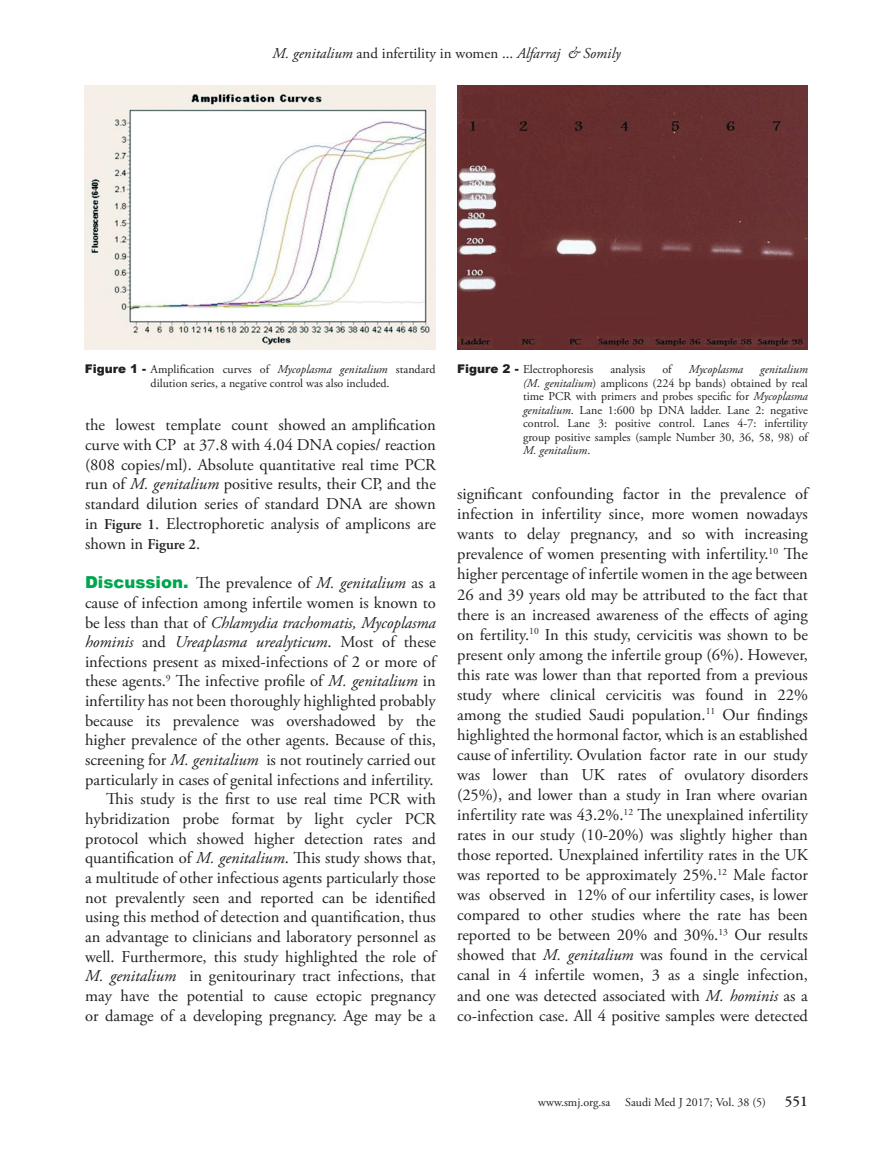
<style>
.page{position:relative;width:893px;height:1149px;background:#fff}
.page>*{position:absolute;margin:0;border:0;box-sizing:border-box;transform-origin:0 0}
.t1{font:16.5px/20.1px "Adobe Garamond Pro";color:#231f20;text-align:justify}
.t2{font:italic 15px "Adobe Garamond Pro";color:#231f20}
.t3{font:600 15px "Adobe Garamond Pro";color:#231f20}
.t4{font:12px/13.5px "Adobe Garamond Pro";color:#231f20}
.t5{font:italic 12px "Adobe Garamond Pro";color:#231f20}
.s1{font-style:normal}
.s2{font-family:"Arial";font-weight:900}
.s3{font-style:italic}
.s4{font-weight:600;font-size:15px}
.s5{font-family:"Arial";font-weight:900;color:#00a54f}
</style>
<div class="page">
<img style="left:85px;top:85px;width:351px;height:264px">
<img style="left:457px;top:85px;width:351px;height:264px">
<p class="t2" style="left:272px;top:44px;width:350px">M. genitalium <span class="s1">and infertility in women ...</span> Alfarraj &amp; Somily</p>
<p class="t4" style="left:151px;top:363px;width:286px;text-indent:-66px"><span class="s2">Figure 1 -</span> Amplification curves of <span class="s3">Mycoplasma genitalium</span> standard dilution series, a negative control was also included.</p>
<p class="t4" style="left:457px;top:363px;width:138px"><span class="s2">Figure 2 -</span> Electrophoresis</p>
<p class="t4" style="left:610px;top:363px;width:37px">analysis</p>
<p class="t4" style="left:662px;top:363px;width:11px">of</p>
<p class="t5" style="left:689px;top:362px;width:56px">Mycoplasma</p>
<p class="t4" style="left:523px;top:363px;width:286px;text-align:justify;text-indent:237px"><span class="s3">genitalium (M. genitalium</span>) amplicons (224 bp bands) obtained by real time PCR with primers and probes specific for <span class="s3">Mycoplasma genitalium</span>. Lane 1:600 bp DNA ladder. Lane 2: negative control. Lane 3: positive control. Lanes 4-7: infertility group positive samples (sample Number 30, 36, 58, 98) of <span class="s3">M. genitalium</span>.</p>
<p class="t1" style="left:85px;top:415px;width:352px">the lowest template count showed an amplification curve with CP at 37.8 with 4.04 DNA copies/ reaction (808 copies/ml). Absolute quantitative real time PCR run of <span class="s3">M. genitalium</span> positive results, their CP, and the standard dilution series of standard DNA are shown in <span class="s4">Figure 1</span>. Electrophoretic analysis of amplicons are shown in <span class="s4">Figure 2</span>.</p>
<p class="t1" style="left:85px;top:573px;width:352px;line-height:19.6px;text-align:right"><span class="s5">Discussion.</span> The prevalence of <span class="s3">M. genitalium</span> as a cause of infection among infertile women is known to be less than that of <span class="s3">Chlamydia trachomatis, Mycoplasma hominis</span> and <span class="s3">Ureaplasma urealyticum</span>. Most of these infections present as mixed-infections of 2 or more of these agents.<sup>9</sup> The infective profile of <span class="s3">M. genitalium</span> in infertility has not been thoroughly highlighted probably because its prevalence was overshadowed by the higher prevalence of the other agents. Because of this, screening for <span class="s3">M. genitalium</span> is not routinely carried out particularly in cases of genital infections and infertility.<br>This study is the first to use real time PCR with hybridization probe format by light cycler PCR protocol which showed higher detection rates and quantification of <span class="s3">M. genitalium</span>. This study shows that, a multitude of other infectious agents particularly those not prevalently seen and reported can be identified using this method of detection and quantification, thus an advantage to clinicians and laboratory personnel as well. Furthermore, this study highlighted the role of <span class="s3">M. genitalium</span> in genitourinary tract infections, that may have the potential to cause ectopic pregnancy or damage of a developing pregnancy. Age may be a</p>
<p class="t1" style="left:457px;top:484px;width:352px">significant confounding factor in the prevalence of infection in infertility since, more women nowadays wants to delay pregnancy, and so with increasing prevalence of women presenting with infertility.<sup>10</sup> The higher percentage of infertile women in the age between 26 and 39 years old may be attributed to the fact that there is an increased awareness of the effects of aging on fertility.<sup>10</sup> In this study, cervicitis was shown to be present only among the infertile group (6%). However, this rate was lower than that reported from a previous study where clinical cervicitis was found in 22% among the studied Saudi population.<sup>11</sup> Our findings highlighted the hormonal factor, which is an established cause of infertility. Ovulation factor rate in our study was lower than UK rates of ovulatory disorders (25%), and lower than a study in Iran where ovarian infertility rate was 43.2%.<sup>12</sup> The unexplained infertility rates in our study (10-20%) was slightly higher than those reported. Unexplained infertility rates in the UK was reported to be approximately 25%.<sup>12</sup> Male factor was observed in 12% of our infertility cases, is lower compared to other studies where the rate has been reported to be between 20% and 30%.<sup>13</sup> Our results showed that <span class="s3">M. genitalium</span> was found in the cervical canal in 4 infertile women, 3 as a single infection, and one was detected associated with <span class="s3">M. hominis</span> as a co-infection case. All 4 positive samples were detected</p>
<p class="t4" style="left:538px;top:1095px;width:229px">www.smj.org.sa Saudi Med J 2017; Vol. 38 (5)</p>
<p class="t3" style="left:785px;top:1092px;width:24px">551</p>
</div>
